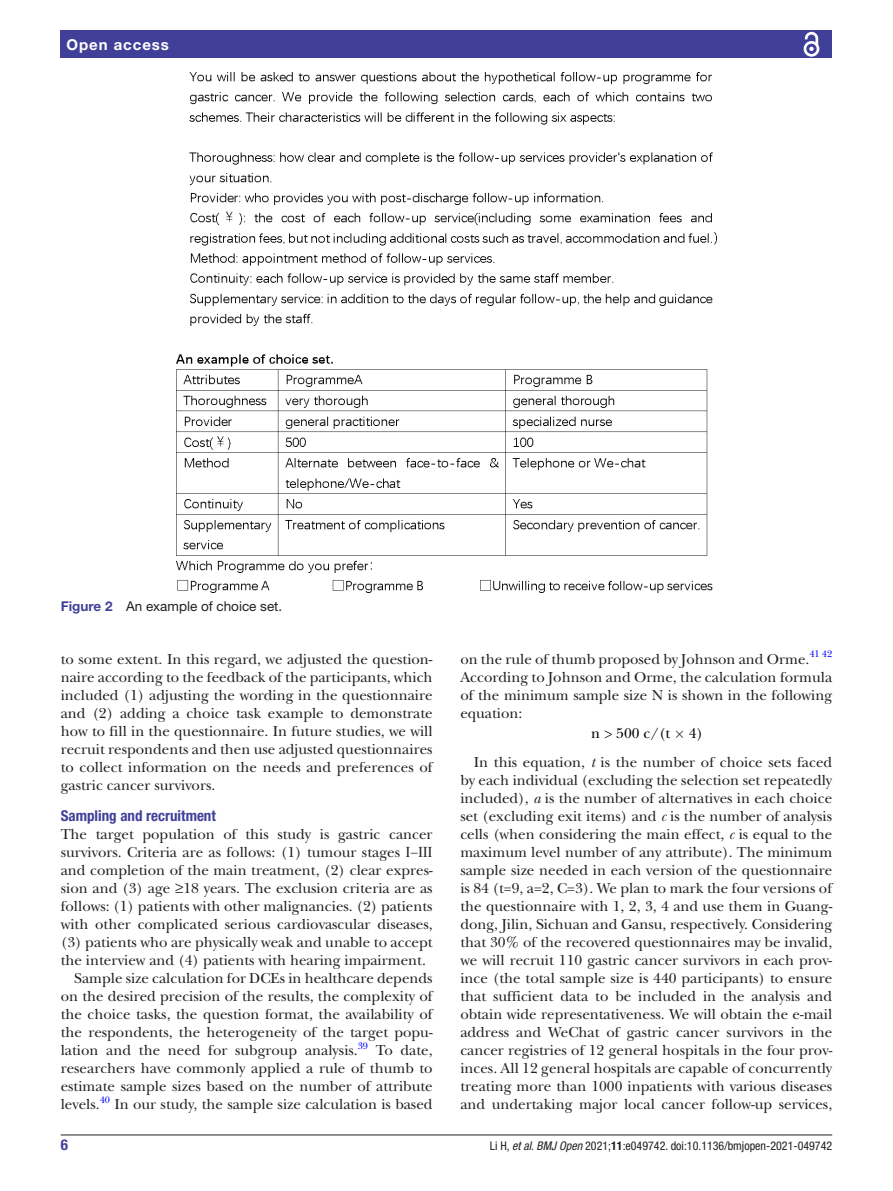
<style>
.page{position:relative;width:893px;height:1191px;background:#fff}
.page>*{position:absolute;margin:0;border:0;box-sizing:border-box;transform-origin:0 0}
.t1{font:15px/18px "New Baskerville";color:#231f20;text-align:justify}
.t2{font:700 condensed 15px "Helvetica Neue LT Std";color:#414099}
.t3{font:700 15px "Helvetica Neue LT Std";letter-spacing:.065em;color:#fff}
.t4{font:13.5px "Helvetica Neue LT Std";color:#231f20}
.t5{font:condensed 12px "Helvetica Neue LT Std";color:#231f20}
.t6{font:9.9px "New Baskerville";color:#00f}
.s1{font-weight:700;color:#414099}
.s2{font-family:"Times New Roman"}
.s3{color:#000}
.s4{font-family:"CMSY10";color:#000}
.s5{font-style:italic}
.s6{font-weight:700}
</style>
<div class="page">
<hr style="left:61px;top:1134px;width:771px;height:1px;background:#231f20">
<div style="left:61px;top:31px;width:771px;height:27px;background:#414099"></div>
<svg style="left:803px;top:31px;width:17px;height:26px"></svg>
<img style="left:176px;top:73px;width:540px;height:520px">
<p class="t3" style="left:66px;top:35px;width:104px">Open access</p>
<p class="t4" style="left:61px;top:598px;width:223px"><span class="s1">Figure 2</span> An example of choice set.</p>
<p class="t1" style="left:61px;top:650px;width:373px">to some extent. In this regard, we adjusted the question&shy;naire according to the feedback of the participants, which included (1) adjusting the wording in the questionnaire and (2) adding a choice task example to demonstrate how to fill in the questionnaire. In future studies, we will recruit respondents and then use adjusted questionnaires to collect information on the needs and preferences of gastric cancer survivors.</p>
<p class="t2" style="left:61px;top:807px;width:157px">Sampling and recruitment</p>
<p class="t1" style="left:61px;top:825px;width:373px">The target population of this study is gastric cancer</p>
<p class="t1" style="left:61px;top:843px;width:373px">survivors. Criteria are as follows: (1) tumour stages <span class="s2">Ⅰ</span>−<span class="s2">Ⅲ</span></p>
<p class="t1" style="left:61px;top:861px;width:373px">and completion of the main treatment, (2) clear expres-</p>
<p class="t1" style="left:61px;top:879px;width:373px">sion and (3) age ≥18 years. The exclusion criteria are as</p>
<p class="t1" style="left:61px;top:897px;width:373px">follows: (1) patients with other malignancies. (2) patients</p>
<p class="t1" style="left:61px;top:915px;width:373px">with other complicated serious cardiovascular diseases,</p>
<p class="t1" style="left:61px;top:933px;width:373px">(3) patients who are physically weak and unable to accept</p>
<p class="t1" style="left:61px;top:951px;width:367px">the interview and (4) patients with hearing impairment.</p>
<p class="t1" style="left:74px;top:969px;width:360px">Sample size calculation for DCEs in healthcare depends</p>
<p class="t1" style="left:61px;top:987px;width:373px">on the desired precision of the results, the complexity of</p>
<p class="t1" style="left:61px;top:1005px;width:373px">the choice tasks, the question format, the availability of</p>
<p class="t1" style="left:61px;top:1023px;width:373px">the respondents, the heterogeneity of the target popu-</p>
<p class="t1" style="left:61px;top:1041px;width:299px">lation and the need for subgroup analysis.</p>
<p class="t6" style="left:358px;top:1039px;width:12px">39</p>
<p class="t1" style="left:61px;top:1041px;width:373px;text-indent:315px">To date, researchers have commonly applied a rule of thumb to estimate sample sizes based on the number of attribute levels.</p>
<p class="t6" style="left:100px;top:1093px;width:12px">40</p>
<p class="t1" style="left:114px;top:1095px;width:320px">In our study, the sample size calculation is based</p>
<p class="t1" style="left:460px;top:650px;width:351px">on the rule of thumb proposed by Johnson and Orme.</p>
<p class="t6" style="left:809px;top:648px;width:24px">41 42</p>
<p class="t1" style="left:460px;top:668px;width:373px">According to Johnson and Orme, the calculation formula of the minimum sample size N is shown in the following equation:</p>
<p class="t1" style="left:474px;top:719px;width:360px;line-height:29px;text-indent:117px"><span class="s3">n &gt; 500 c/(t</span> <span class="s4">×</span> <span class="s3">4)<br></span>In this equation, <span class="s5">t</span> is the number of choice sets faced</p>
<p class="t1" style="left:460px;top:771px;width:373px">by each individual (excluding the selection set repeatedly included), <span class="s5">a</span> is the number of alternatives in each choice set (excluding exit items) and <span class="s5">c</span> is the number of analysis cells (when considering the main effect, <span class="s5">c</span> is equal to the maximum level number of any attribute). The minimum sample size needed in each version of the questionnaire is 84 (t=9, a=2, C=3). We plan to mark the four versions of the questionnaire with 1, 2, 3, 4 and use them in Guang&shy;dong, Jilin, Sichuan and Gansu, respectively. Considering that 30% of the recovered questionnaires may be invalid, we will recruit 110 gastric cancer survivors in each prov&shy;ince (the total sample size is 440 participants) to ensure that sufficient data to be included in the analysis and obtain wide representativeness. We will obtain the e-mail address and WeChat of gastric cancer survivors in the cancer registries of 12 general hospitals in the four prov&shy;inces. All 12 general hospitals are capable of concurrently treating more than 1000 inpatients with various diseases and undertaking major local cancer follow-up services,</p>
<p class="t2" style="left:61px;top:1135px;width:9px">6</p>
<p class="t5" style="left:490px;top:1138px;width:344px">Li H, <span class="s5">et al</span>. <span class="s5">BMJ Open</span> 2021;<span class="s6">11</span>:e049742. doi:10.1136/bmjopen-2021-049742</p>
</div>
